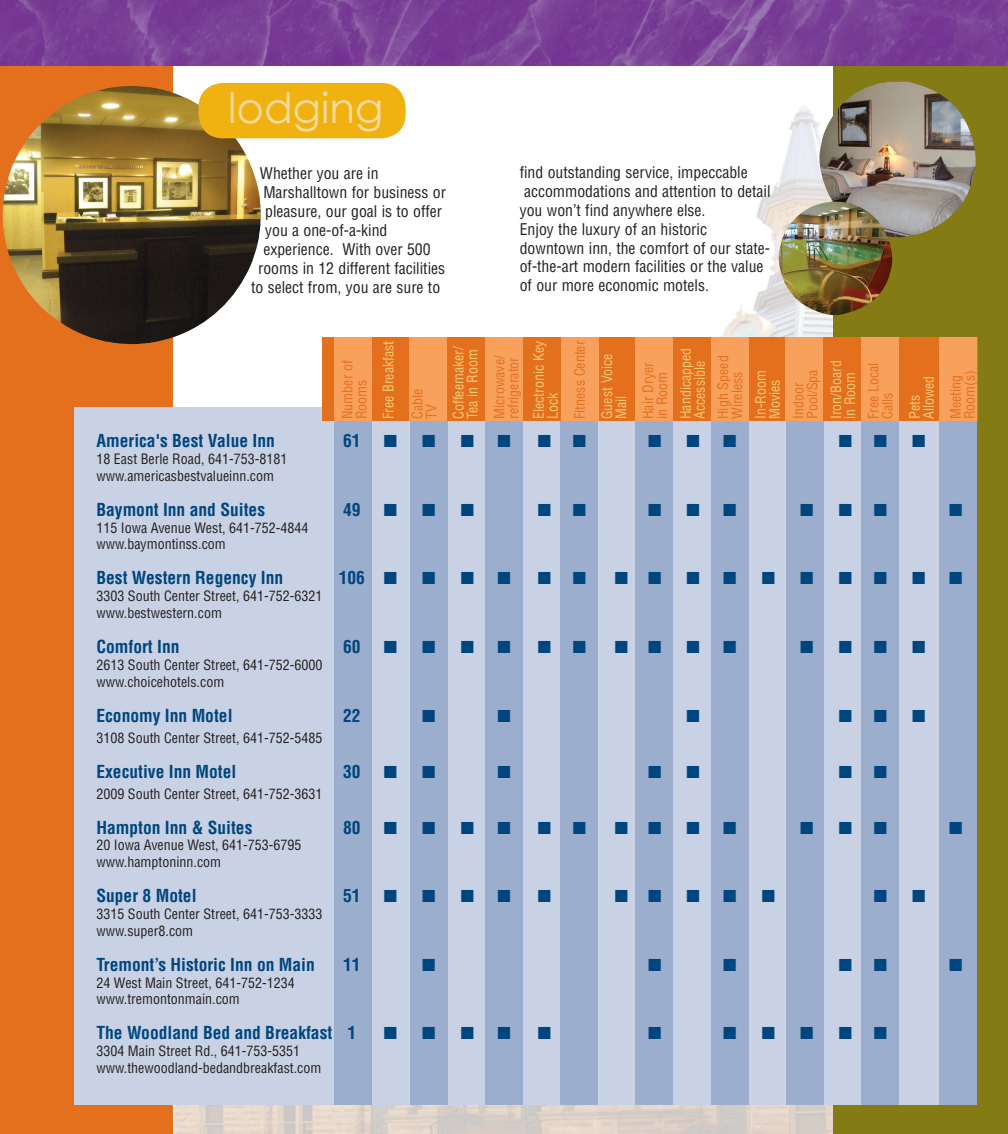
<style>
.page{position:relative;width:1008px;height:1134px;background:#fff}
.page>*{position:absolute;margin:0;border:0;box-sizing:border-box;transform-origin:0 0}
.t1{font:42px "Century Gothic";color:#f9dba1}
.lodging_name{font:700 condensed 17.5px "Helvetica";color:#00467e}
.lodging_name-2{font:17.5px "Zapf Dingbats ITC";color:#00467e}
.Body_text{font:condensed 15.75px/18.9px "Helvetica";color:#231f20}
.lodging_name-3{font:condensed 14px/16.8px "Helvetica";color:#231f20}
.Body_text-2{font:condensed 14px/14px "Helvetica";color:#e4701e}
.Body_text-3{font:condensed 14px/14px "Helvetica";color:#f6cd78}
</style>
<div class="page">
<img style="left:172px;top:105px;width:662px;height:1029px">
<div style="left:834px;top:65px;width:174px;height:1069px;background:#847b15"></div>
<div style="left:0;top:65px;width:172px;height:1069px;background:linear-gradient(to right,#e47121,#e4711f)"></div>
<div style="left:75px;top:407px;width:902px;height:698px;background:#c9d2e4"></div>
<div style="left:334px;top:409px;width:38px;height:696px;background:#9caecd"></div>
<div style="left:410px;top:409px;width:38px;height:696px;background:#9caecd"></div>
<div style="left:485px;top:409px;width:38px;height:696px;background:#9caecd"></div>
<div style="left:560px;top:409px;width:38px;height:696px;background:#9caecd"></div>
<div style="left:635px;top:409px;width:38px;height:696px;background:#9caecd"></div>
<div style="left:711px;top:409px;width:37px;height:696px;background:#9caecd"></div>
<div style="left:786px;top:409px;width:38px;height:696px;background:#9caecd"></div>
<div style="left:861px;top:409px;width:38px;height:696px;background:#9caecd"></div>
<div style="left:940px;top:409px;width:37px;height:696px;background:#9caecd"></div>
<img style="left:3px;top:86px;width:258px;height:258px">
<div style="left:322px;top:337px;width:655px;height:84px;background:#e4701e"></div>
<div style="left:409px;top:337px;width:38px;height:84px;background:#f8a15c"></div>
<div style="left:485px;top:337px;width:38px;height:84px;background:#f8a15c"></div>
<div style="left:561px;top:337px;width:38px;height:84px;background:#f8a15c"></div>
<div style="left:635px;top:337px;width:38px;height:84px;background:#f8a15c"></div>
<div style="left:711px;top:337px;width:38px;height:84px;background:#f8a15c"></div>
<div style="left:785px;top:337px;width:38px;height:84px;background:#f8a15c"></div>
<div style="left:861px;top:337px;width:38px;height:84px;background:#f8a15c"></div>
<div style="left:334px;top:337px;width:38px;height:84px;background:#f8a15c"></div>
<div style="left:940px;top:337px;width:37px;height:84px;background:#f8a15c"></div>
<div style="left:199px;top:83px;width:207px;height:55px;background:#efb211;border-radius:24px"></div>
<div style="left:39px;top:407px;width:14px;height:698px;background:#e4701e"></div>
<img style="left:0;top:0;width:1008px;height:65px">
<img style="left:818px;top:82px;width:158px;height:156px">
<img style="left:778px;top:202px;width:115px;height:113px">
<svg style="left:939px;top:572px;width:1px;height:13px"></svg>
<svg style="left:748px;top:1027px;width:1px;height:13px"></svg>
<p class="t1" style="left:228px;top:83px;width:157px">lodging</p>
<p class="Body_text" style="left:260px;top:164px;width:120px">Whether you are in</p>
<p class="Body_text" style="left:263px;top:183px;width:184px">Marshalltown for business or</p>
<p class="Body_text" style="left:265px;top:202px;width:178px">pleasure, our goal is to offer</p>
<p class="Body_text" style="left:265px;top:221px;width:124px">you a one-of-a-kind</p>
<p class="Body_text" style="left:263px;top:240px;width:169px">experience. With over 500</p>
<p class="Body_text" style="left:258px;top:258px;width:189px">rooms in 12 different facilities</p>
<p class="Body_text" style="left:251px;top:277px;width:191px">to select from, you are sure to</p>
<p class="Body_text" style="left:520px;top:162px;width:252px">find outstanding service, impeccable accommodations and attention to detail you won’t find anywhere else.</p>
<p class="Body_text" style="left:520px;top:219px;width:252px">Enjoy the luxury of an historic downtown inn, the comfort of our state&shy;of-the-art modern facilities or the value of our more economic motels.</p>
<p class="Body_text-2" style="left:340px;top:419px;width:61px;rotate:-90deg">Number of<br>Rooms</p>
<p class="Body_text-3" style="left:381px;top:419px;width:80px;rotate:-90deg">Free Breakfast</p>
<p class="Body_text-2" style="left:410px;top:419px;width:32px;rotate:-90deg">Cable<br>TV</p>
<p class="Body_text-3" style="left:451px;top:419px;width:75px;rotate:-90deg">Coffeemaker/<br>Tea in Room</p>
<p class="Body_text-2" style="left:492px;top:419px;width:66px;rotate:-90deg">Microwave/ refrigerator</p>
<p class="Body_text-3" style="left:532px;top:419px;width:80px;rotate:-90deg">Electronic Key<br>Lock</p>
<p class="Body_text-2" style="left:573px;top:419px;width:80px;rotate:-90deg">Fitness Center</p>
<p class="Body_text-3" style="left:600px;top:419px;width:67px;rotate:-90deg">Guest Voice<br>Mail</p>
<p class="Body_text-2" style="left:641px;top:419px;width:58px;rotate:-90deg">Hair Dryer in Room</p>
<p class="Body_text-3" style="left:678px;top:419px;width:73px;rotate:-90deg">Handicapped<br>Accessible</p>
<p class="Body_text-2" style="left:716px;top:419px;width:65px;rotate:-90deg">High Speed<br>Wireless</p>
<p class="Body_text-3" style="left:754px;top:419px;width:50px;rotate:-90deg">In-Room<br>Movies</p>
<p class="Body_text-2" style="left:791px;top:419px;width:51px;rotate:-90deg">Indoor<br>Pool/Spa</p>
<p class="Body_text-3" style="left:829px;top:419px;width:61px;rotate:-90deg">Iron/Board in Room</p>
<p class="Body_text-2" style="left:866px;top:419px;width:58px;rotate:-90deg">Free Local<br>Calls</p>
<p class="Body_text-3" style="left:907px;top:419px;width:45px;rotate:-90deg">Pets<br>Allowed</p>
<p class="Body_text-2" style="left:948px;top:419px;width:50px;rotate:-90deg">Meeting<br>Room(s)</p>
<p class="lodging_name" style="left:96px;top:430px;width:180px">America's Best Value Inn</p>
<p class="lodging_name" style="left:343px;top:430px;width:19px">61</p>
<p class="lodging_name-2" style="left:723px;top:433px;width:15px">■</p>
<p class="lodging_name-2" style="left:912px;top:433px;width:15px">■</p>
<p class="lodging_name-3" style="left:96px;top:450px;width:192px">18 East Berle Road, 641-753-8181</p>
<p class="lodging_name-3" style="left:96px;top:467px;width:179px">www.americasbestvalueinn.com</p>
<p class="lodging_name" style="left:96px;top:499px;width:170px">Baymont Inn and Suites</p>
<p class="lodging_name" style="left:343px;top:499px;width:19px">49</p>
<p class="lodging_name-2" style="left:461px;top:502px;width:15px">■</p>
<p class="lodging_name-2" style="left:723px;top:502px;width:15px">■</p>
<p class="lodging_name-2" style="left:800px;top:502px;width:88px">■■■</p>
<p class="lodging_name-2" style="left:949px;top:502px;width:15px">■</p>
<p class="lodging_name-3" style="left:96px;top:519px;width:214px">115 Iowa Avenue West, 641-752-4844</p>
<p class="lodging_name-3" style="left:96px;top:536px;width:131px">www.baymontinss.com</p>
<p class="lodging_name" style="left:96px;top:567px;width:188px">Best Western Regency Inn</p>
<p class="lodging_name" style="left:339px;top:567px;width:60px">106 ■</p>
<p class="lodging_name-2" style="left:498px;top:570px;width:90px">■ ■■</p>
<p class="lodging_name-3" style="left:96px;top:587px;width:227px">3303 South Center Street, 641-752-6321</p>
<p class="lodging_name-3" style="left:96px;top:604px;width:127px">www.bestwestern.com</p>
<p class="lodging_name" style="left:96px;top:636px;width:85px">Comfort Inn</p>
<p class="lodging_name" style="left:343px;top:636px;width:19px">60</p>
<p class="lodging_name-2" style="left:800px;top:639px;width:88px">■■■</p>
<p class="lodging_name-2" style="left:912px;top:639px;width:15px">■</p>
<p class="lodging_name-3" style="left:96px;top:656px;width:227px">2613 South Center Street, 641-752-6000 www.choicehotels.com</p>
<p class="lodging_name" style="left:96px;top:705px;width:138px">Economy Inn Motel</p>
<p class="lodging_name" style="left:343px;top:705px;width:19px">22</p>
<p class="lodging_name-2" style="left:422px;top:707px;width:15px">■</p>
<p class="lodging_name-2" style="left:498px;top:707px;width:15px">■</p>
<p class="lodging_name-2" style="left:687px;top:707px;width:15px">■</p>
<p class="lodging_name-2" style="left:912px;top:707px;width:15px">■</p>
<p class="lodging_name-3" style="left:96px;top:729px;width:227px">3108 South Center Street, 641-752-5485</p>
<p class="lodging_name" style="left:96px;top:761px;width:141px">Executive Inn Motel</p>
<p class="lodging_name" style="left:343px;top:761px;width:19px">30</p>
<p class="lodging_name-2" style="left:498px;top:763px;width:15px">■</p>
<p class="lodging_name-3" style="left:96px;top:785px;width:227px">2009 South Center Street, 641-752-3631</p>
<p class="lodging_name" style="left:96px;top:817px;width:158px">Hampton Inn &amp; Suites</p>
<p class="lodging_name" style="left:343px;top:817px;width:19px">80</p>
<p class="lodging_name-2" style="left:800px;top:819px;width:88px">■■■</p>
<p class="lodging_name-2" style="left:949px;top:819px;width:15px">■</p>
<p class="lodging_name-3" style="left:96px;top:837px;width:207px">20 Iowa Avenue West, 641-753-6795 www.hamptoninn.com</p>
<p class="lodging_name" style="left:96px;top:885px;width:102px">Super 8 Motel</p>
<p class="lodging_name" style="left:343px;top:885px;width:19px">51</p>
<p class="lodging_name-2" style="left:538px;top:888px;width:15px">■</p>
<p class="lodging_name-2" style="left:762px;top:888px;width:15px">■</p>
<p class="lodging_name-3" style="left:96px;top:905px;width:227px">3315 South Center Street, 641-753-3333</p>
<p class="lodging_name-3" style="left:96px;top:922px;width:98px">www.super8.com</p>
<p class="lodging_name" style="left:96px;top:954px;width:220px">Tremont’s Historic Inn on Main</p>
<p class="lodging_name" style="left:343px;top:954px;width:19px">11</p>
<p class="lodging_name-2" style="left:422px;top:957px;width:15px">■</p>
<p class="lodging_name-2" style="left:648px;top:957px;width:15px">■</p>
<p class="lodging_name-2" style="left:723px;top:957px;width:15px">■</p>
<p class="lodging_name-2" style="left:949px;top:957px;width:15px">■</p>
<p class="lodging_name-3" style="left:96px;top:974px;width:200px">24 West Main Street, 641-752-1234</p>
<p class="lodging_name-3" style="left:96px;top:991px;width:145px">www.tremontonmain.com</p>
<p class="lodging_name" style="left:96px;top:1022px;width:261px">The Woodland Bed and Breakfast 1</p>
<p class="lodging_name-2" style="left:538px;top:1025px;width:15px">■</p>
<p class="lodging_name-2" style="left:648px;top:1025px;width:15px">■</p>
<p class="lodging_name-2" style="left:800px;top:1025px;width:88px">■■■</p>
<p class="lodging_name-3" style="left:96px;top:1042px;width:205px">3304 Main Street Rd., 641-753-5351</p>
<p class="lodging_name-3" style="left:96px;top:1059px;width:226px">www.thewoodland-bedandbreakfast.com</p>
</div>
